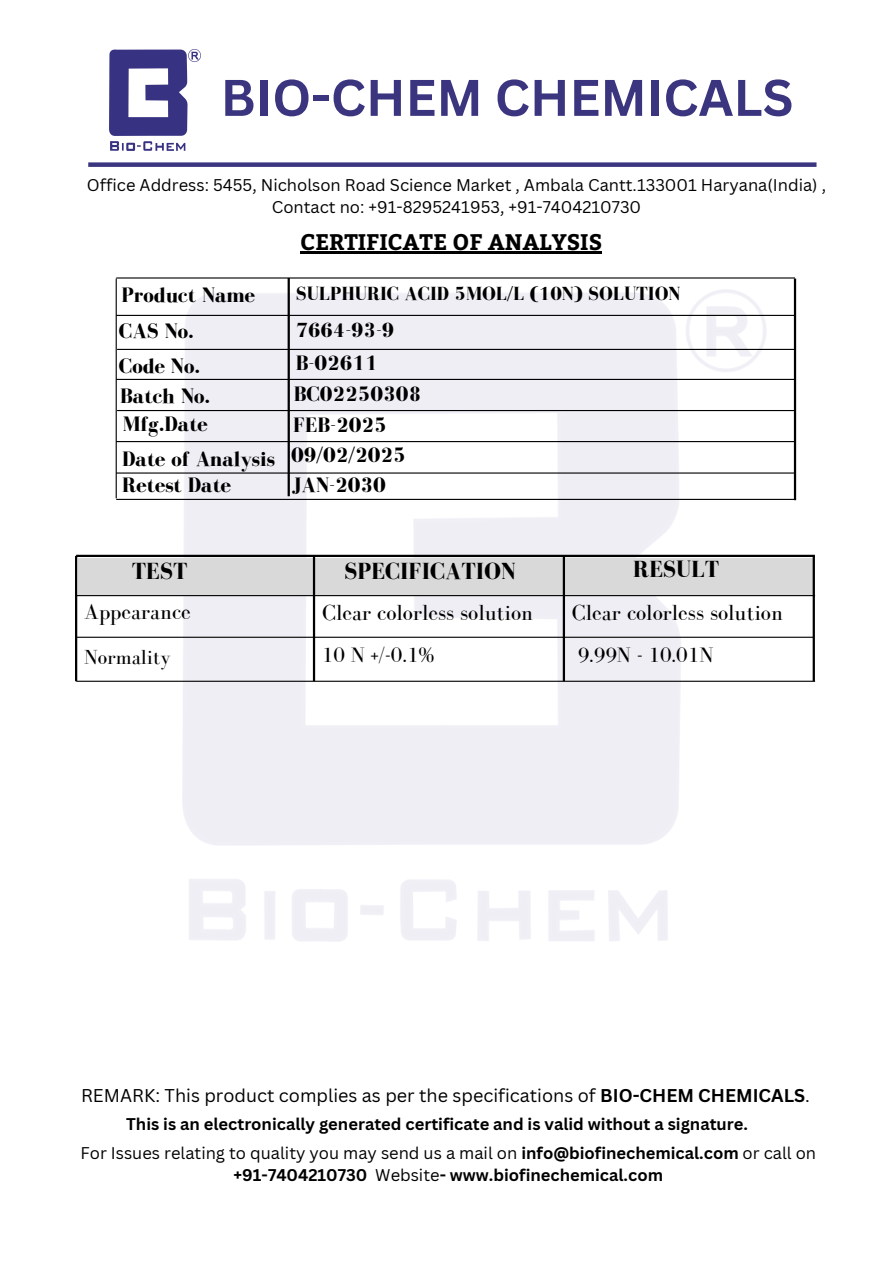
<style>
.page{position:relative;width:894px;height:1264px;background:#fff}
.page>*{position:absolute;margin:0;border:0;box-sizing:border-box;transform-origin:0 0}
.t1{font:700 50.25px "Canva Sans";color:#3b3580}
.t2{font:700 24px "Bodoni FLF";color:#000}
.t3{font:22.5px "Bodoni FLF";color:#000}
.t4{font:700 22.5px "Bitter";color:#000}
.t5{font:700 21.45px "Bodoni FLF";color:#000}
.t6{font:21.45px "Bodoni FLF";color:#000}
.t7{font:21px "Bodoni FLF";color:#000}
.t8{font:700 21px "Bodoni FLF";color:#000}
.t9{font:700 19.5px "Bodoni FLF";color:#000}
.t10{font:18px "Canva Sans";color:#000}
.t11{font:700 16.5px/22.2px "Canva Sans";color:#000;text-align:center}
.t12{font:16.5px/22.2px "Canva Sans";color:#000;text-align:center}
.s1{font-weight:700}
.s2{font-weight:400}
</style>
<div class="page">
<img style="left:183px;top:289px;width:582px;height:652px">
<div style="left:88px;top:162px;width:728px;height:5px;background:#3b3580"></div>
<img style="left:109px;top:49px;width:91px;height:101px">
<hr style="left:300px;top:252px;width:302px;height:2px;background:#000">
<hr style="left:116px;top:315px;width:678px;height:1px;background:#000">
<hr style="left:116px;top:379px;width:678px;height:1px;background:#000">
<hr style="left:117px;top:410px;width:678px;height:1px;background:#000">
<hr style="left:116px;top:441px;width:678px;height:1px;background:#000">
<hr style="left:116px;top:472px;width:678px;height:1px;background:#000">
<hr style="left:116px;top:499px;width:678px;height:1px;background:#000">
<hr style="left:116px;top:278px;width:1px;height:220px;background:#000">
<hr style="left:287px;top:278px;width:3px;height:218px;background:#000">
<hr style="left:793px;top:278px;width:2px;height:222px;background:#000">
<hr style="left:116px;top:277px;width:678px;height:1px;background:#000">
<hr style="left:76px;top:595px;width:738px;height:1px;background:#000">
<hr style="left:76px;top:554px;width:738px;height:3px;background:#000">
<div style="left:78px;top:558px;width:736px;height:37px;background:#d9d9d9"></div>
<hr style="left:75px;top:636px;width:738px;height:2px;background:#000">
<hr style="left:75px;top:556px;width:2px;height:125px;background:#000">
<hr style="left:313px;top:556px;width:2px;height:125px;background:#000">
<hr style="left:562px;top:556px;width:3px;height:125px;background:#000">
<hr style="left:812px;top:556px;width:2px;height:125px;background:#000">
<hr style="left:117px;top:349px;width:678px;height:1px;background:#000">
<hr style="left:76px;top:680px;width:738px;height:1px;background:#000">
<p class="t1" style="left:220px;top:62px;width:574px">BIO-CHEM CHEMICALS</p>
<h1 class="t12" style="left:87px;top:173px;width:740px">Office Address: 5455, Nicholson Road Science Market , Ambala Cantt.133001 Haryana(India) ,<br>Contact no: +91-8295241953, +91-7404210730</h1>
<p class="t5" style="left:121px;top:283px;width:135px">Product Name</p>
<h2 class="t5" style="left:119px;top:320px;width:76px">CAS No.</h2>
<p class="t5" style="left:119px;top:354px;width:83px">Code No.</p>
<p class="t5" style="left:120px;top:384px;width:91px">Batch No.</p>
<h5 class="t5" style="left:123px;top:412px;width:87px">Mfg.Date</h5>
<h4 class="t5" style="left:122px;top:447px;width:154px">Date of Analysis</h4>
<p class="t5" style="left:122px;top:473px;width:111px">Retest Date</p>
<p class="t4" style="left:300px;top:225px;width:303px">CERTIFICATE OF ANALYSIS</p>
<h4 class="t9" style="left:296px;top:283px;width:386px">SULPHURIC ACID 5MOL/L (10N) SOLUTION</h4>
<p class="t8" style="left:295px;top:319px;width:100px">7664-93-9</p>
<h5 class="t5" style="left:295px;top:351px;width:84px">B-02611</h5>
<h4 class="t5" style="left:294px;top:382px;width:129px">BC02250308</h4>
<h5 class="t5" style="left:293px;top:413px;width:95px">FEB-2025</h5>
<h4 class="t5" style="left:291px;top:443px;width:116px">09/02/2025</h4>
<h4 class="t5" style="left:292px;top:473px;width:95px">JAN-2030</h4>
<h4 class="t2" style="left:132px;top:558px;width:57px">TEST</h4>
<p class="t2" style="left:344px;top:558px;width:173px">SPECIFICATION</p>
<h3 class="t2" style="left:633px;top:556px;width:87px">RESULT</h3>
<h4 class="t3" style="left:84px;top:599px;width:108px">Appearance</h4>
<p class="t7" style="left:84px;top:645px;width:88px">Normality</p>
<h5 class="t3" style="left:322px;top:600px;width:212px">Clear colorless solution</h5>
<h5 class="t3" style="left:571px;top:600px;width:212px">Clear colorless solution</h5>
<p class="t6" style="left:322px;top:643px;width:114px">10 N +/-0.1%</p>
<p class="t6" style="left:577px;top:643px;width:137px">9.99N - 10.01N</p>
<p class="t10" style="left:81px;top:1082px;width:730px">REMARK: This product complies as per the specifications of <span class="s1">BIO-CHEM CHEMICALS</span>.</p>
<p class="t11" style="left:126px;top:1112px;width:623px">This is an electronically generated certificate and is valid without a signature.</p>
<h2 class="t11" style="left:80px;top:1141px;width:737px"><span class="s2">For Issues relating to quality you may send us a mail on</span> info@biofinechemical.com <span class="s2">or call on </span>+91-7404210730 <span class="s2">Website</span>- www.biofinechemical.com</h2>
</div>
